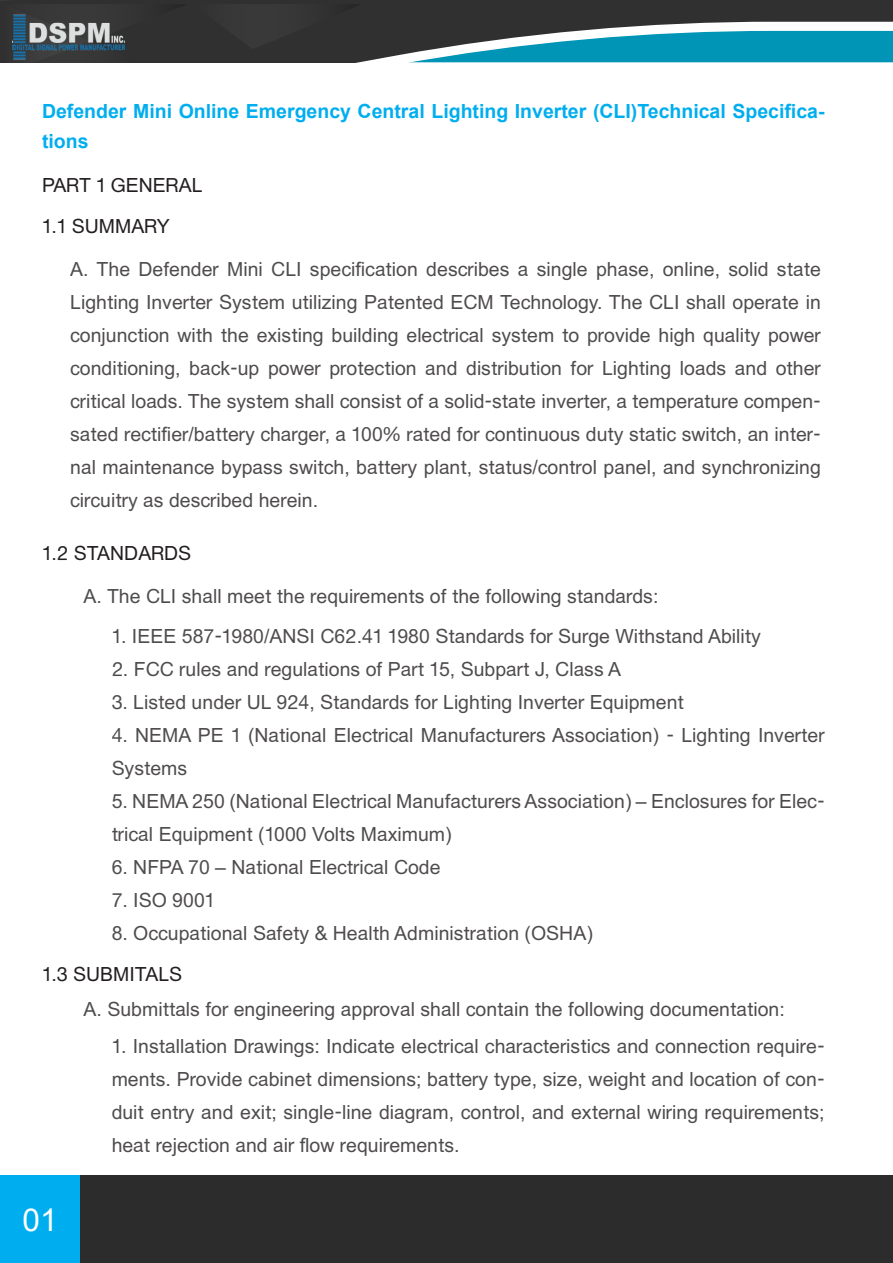
<style>
.page{position:relative;width:893px;height:1263px;background:#fff}
.page>*{position:absolute;margin:0;border:0;box-sizing:border-box;transform-origin:0 0}
.t1{font:31.5px "Arial";color:#fff}
.t2{font:19.5px/33px "i OS";color:#231f20;text-align:justify}
.t3{font:700 19.5px/30px "Arial";color:#00aeef}
</style>
<div class="page">
<hr style="left:0;top:0;width:893px;height:3px;background:#303030">
<svg style="left:0;top:3px;width:893px;height:59px;background:#395d65"></svg>
<svg style="left:13px;top:4px;width:111px;height:58px;background:#505a60"></svg>
<div style="left:0;top:1175px;width:893px;height:88px;background:#2b2c2b"></div>
<div style="left:0;top:1175px;width:80px;height:88px;background:#00aeef"></div>
<p class="t3" style="left:42px;top:96px;width:784px">Defender Mini Online Emergency Central Lighting Inverter (CLI)Technical Specifica&shy;tions</p>
<p class="t2" style="left:42px;top:169px;width:162px">PART 1 GENERAL</p>
<p class="t2" style="left:42px;top:210px;width:129px">1.1 SUMMARY</p>
<p class="t2" style="left:70px;top:254px;width:752px">A. The Defender Mini CLI specification describes a single phase, online, solid state Lighting Inverter System utilizing Patented ECM Technology. The CLI shall operate in conjunction with the existing building electrical system to provide high quality power conditioning, back-up power protection and distribution for Lighting loads and other critical loads. The system shall consist of a solid-state inverter, a temperature compen&shy;sated rectifier/battery charger, a 100% rated for continuous duty static switch, an inter&shy;nal maintenance bypass switch, battery plant, status/control panel, and synchronizing circuitry as described herein.</p>
<p class="t2" style="left:42px;top:537px;width:151px">1.2 STANDARDS</p>
<p class="t2" style="left:84px;top:580px;width:576px">A. The CLI shall meet the requirements of the following standards:</p>
<p class="t2" style="left:112px;top:620px;width:651px">1. IEEE 587-1980/ANSI C62.41 1980 Standards for Surge Withstand Ability</p>
<p class="t2" style="left:112px;top:653px;width:511px">2. FCC rules and regulations of Part 15, Subpart J, Class A</p>
<p class="t2" style="left:112px;top:686px;width:574px">3. Listed under UL 924, Standards for Lighting Inverter Equipment</p>
<p class="t2" style="left:112px;top:719px;width:714px">4. NEMA PE 1 (National Electrical Manufacturers Association) - Lighting Inverter<br>Systems</p>
<p class="t2" style="left:112px;top:785px;width:714px">5. NEMA 250 (National Electrical Manufacturers Association) – Enclosures for Elec&shy;trical Equipment (1000 Volts Maximum)</p>
<p class="t2" style="left:112px;top:851px;width:330px">6. NFPA 70 – National Electrical Code</p>
<p class="t2" style="left:112px;top:884px;width:104px">7. ISO 9001</p>
<p class="t2" style="left:112px;top:917px;width:483px">8. Occupational Safety &amp; Health Administration (OSHA)</p>
<p class="t2" style="left:42px;top:958px;width:142px">1.3 SUBMITALS</p>
<p class="t2" style="left:84px;top:993px;width:703px">A. Submittals for engineering approval shall contain the following documentation:</p>
<p class="t1" style="left:23px;top:1198px;width:37px">01</p>
<p class="t2" style="left:112px;top:1031px;width:714px">1. Installation Drawings: Indicate electrical characteristics and connection require&shy;ments. Provide cabinet dimensions; battery type, size, weight and location of con&shy;duit entry and exit; single-line diagram, control, and external wiring requirements; heat rejection and air flow requirements.</p>
</div>
